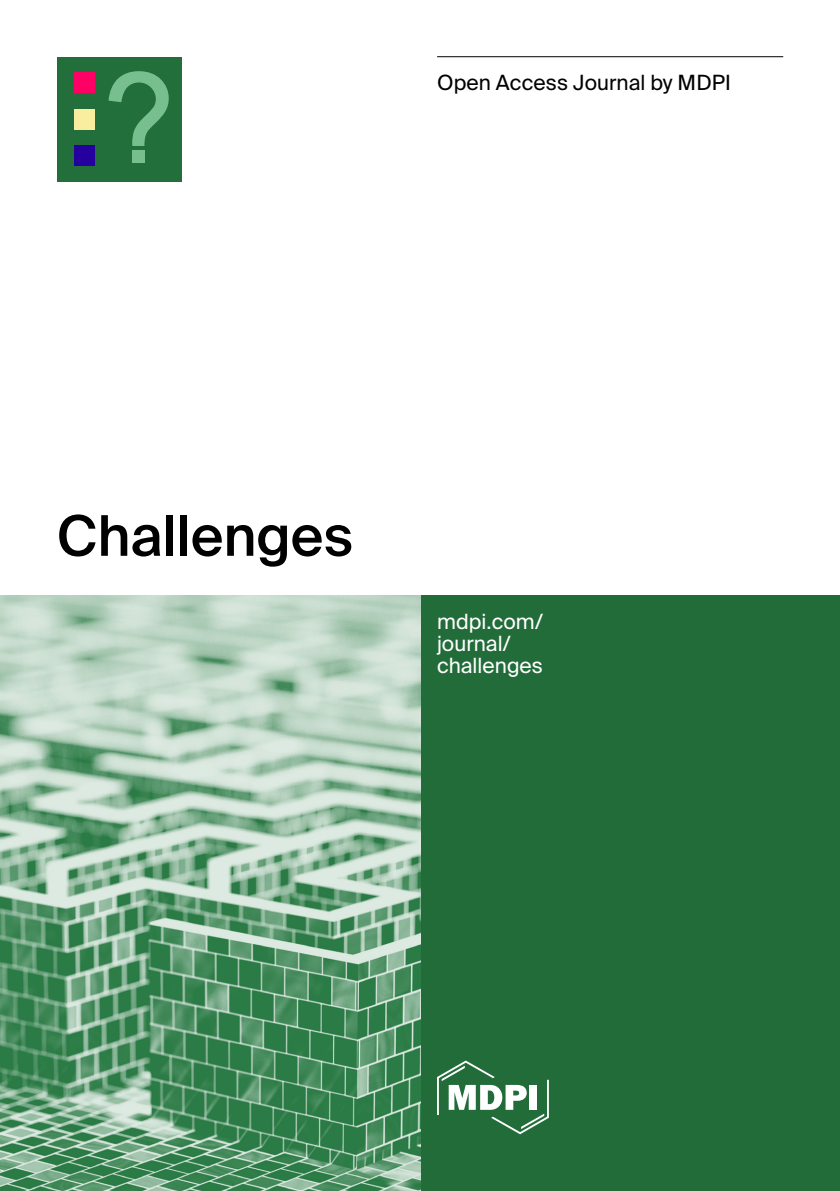
<style>
.page{position:relative;width:840px;height:1191px;background:#fff}
.page>*{position:absolute;margin:0;border:0;box-sizing:border-box;transform-origin:0 0}
.t1{font:500 56px "Suisse Intl";color:#000}
.t2{font:21px/22px "Suisse Intl";color:#fff}
.t3{font:21px "Suisse Intl";letter-spacing:.005em;color:#000}
</style>
<div class="page">
<div style="left:420px;top:595px;width:419px;height:596px;background:#226c3a"></div>
<img style="left:1px;top:595px;width:419px;height:596px">
<div style="left:57px;top:57px;width:124px;height:124px;background:#226f3b"></div>
<div style="left:132px;top:150px;width:13px;height:12px;background:#77bf8e"></div>
<svg style="left:108px;top:71px;width:61px;height:75px"></svg>
<div style="left:74px;top:72px;width:21px;height:21px;background:#ff0064"></div>
<div style="left:74px;top:145px;width:21px;height:20px;background:#26009f"></div>
<div style="left:74px;top:109px;width:21px;height:20px;background:#f9eea0"></div>
<svg style="left:437px;top:1060px;width:111px;height:74px"></svg>
<hr style="left:437px;top:56px;width:345px;height:1px;background:#000">
<hr style="left:0;top:595px;width:1px;height:596px;background:#f4f6f3">
<p class="t3" style="left:437px;top:70px;width:295px">Open Access Journal by MDPI</p>
<h1 class="t1" style="left:57px;top:504px;width:297px">Challenges</h1>
<p class="t2" style="left:437px;top:610px;width:108px">mdpi.com/ journal/ challenges</p>
</div>
